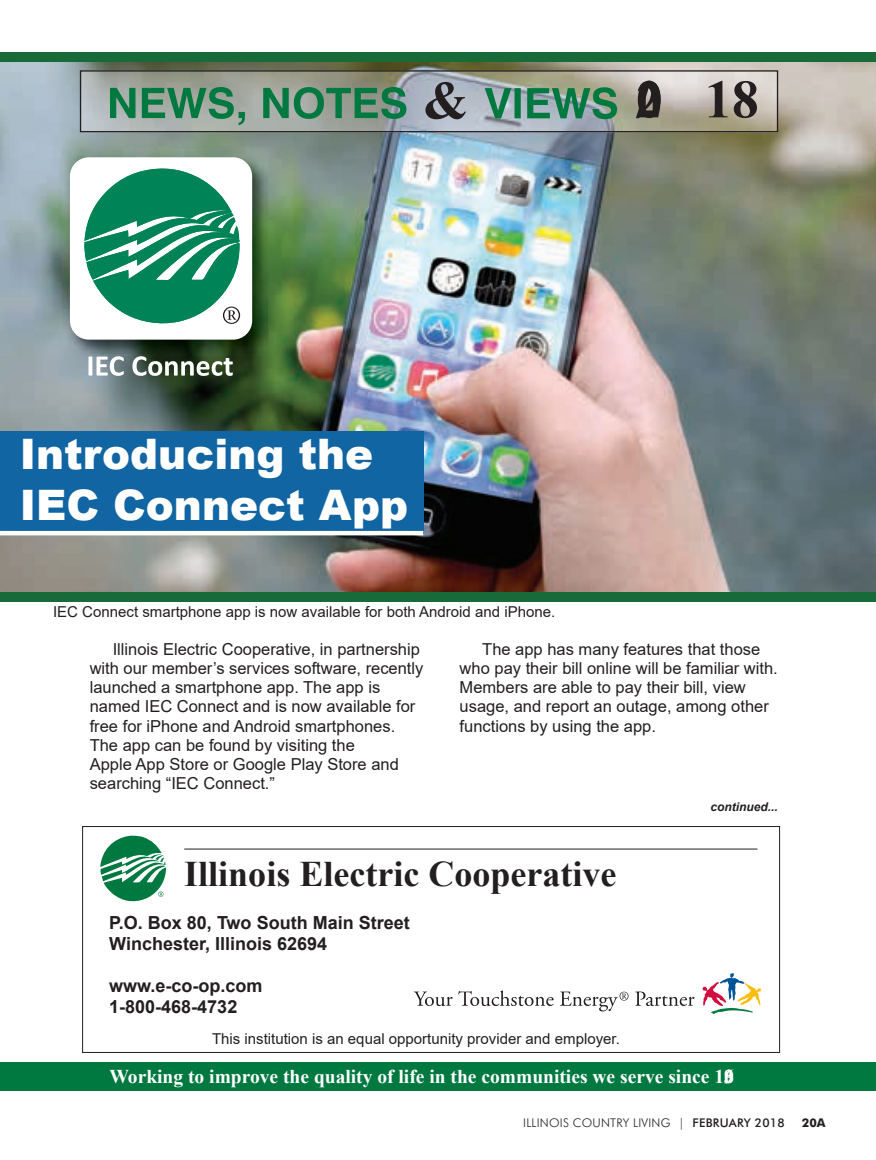
<style>
.page{position:relative;width:876px;height:1160px;background:#fff}
.page>*{position:absolute;margin:0;border:0;box-sizing:border-box;transform-origin:0 0}
.t1{font:700 54px "Times New Roman";color:#231f20}
.t2{font:900 42px/50.4px "Arial";color:#fff}
.t3{font:700 36px "Times New Roman";color:#231f20}
.t4{font:700 19.5px "Times New Roman";color:#fff}
.t5{font:700 18px/21px "Arial";color:#231f20}
.t6{font:16.5px/19px "Arial";color:#231f20}
.t7{font:15px "Arial";color:#231f20}
.t8{font:12px "Myriad Pro";letter-spacing:.04em;color:#231f20}
.t9{font:300 12px "Futura BT";letter-spacing:.02em;color:#231f20}
.t10{font:500 12px "Futura BT";letter-spacing:.02em;color:#231f20}
.t11{font:italic 700 12px "Arial";color:#231f20}
.t12{font:700 12px "Futura BT";color:#231f20}
.s1{font-weight:300}
</style>
<div class="page">
<img style="left:0;top:62px;width:876px;height:529px">
<div style="left:0;top:52px;width:876px;height:10px;background:#186a39"></div>
<div style="left:0;top:431px;width:423px;height:100px;background:#1065a2"></div>
<img style="left:82px;top:72px;width:694px;height:58px">
<div style="left:80px;top:70px;width:698px;height:62px;border:1px solid #231f20"></div>
<svg style="left:485px;top:87px;width:132px;height:32px;background:#59967d"></svg>
<svg style="left:110px;top:87px;width:296px;height:38px;background:#65967d"></svg>
<div style="left:82px;top:826px;width:698px;height:226px;border:1px solid #231f20"></div>
<hr style="left:184px;top:848px;width:573px;height:1px;background:#231f20">
<svg style="left:100px;top:835px;width:66px;height:67px"></svg>
<svg style="left:702px;top:973px;width:59px;height:40px"></svg>
<svg style="left:414px;top:991px;width:38px;height:15px"></svg>
<svg style="left:458px;top:990px;width:95px;height:16px"></svg>
<svg style="left:560px;top:991px;width:68px;height:20px"></svg>
<svg style="left:635px;top:991px;width:59px;height:14px"></svg>
<div style="left:0;top:1062px;width:876px;height:28px;background:#007941"></div>
<div style="left:0;top:591px;width:876px;height:10px;background:#186a39"></div>
<img style="left:62px;top:149px;width:205px;height:204px">
<div style="left:70px;top:157px;width:182px;height:182px;background:#fff;border-radius:19px"></div>
<svg style="left:84px;top:168px;width:156px;height:156px"></svg>
<svg style="left:88px;top:356px;width:145px;height:20px"></svg>
<hr style="left:0;top:531px;width:423px;height:4px;background:#fff">
<h1 class="t1" style="left:423px;top:61px;width:44px">&amp;</h1>
<h1 class="t1" style="left:636px;top:60px;width:123px">02/ 18</h1>
<h2 class="t2" style="left:20px;top:427px;width:390px">Introducing the<br>IEC Connect App</h2>
<p class="t7" style="left:53px;top:601px;width:503px">IEC Connect smartphone app is now available for both Android and iPhone.</p>
<p class="t6" style="left:90px;top:639px;width:335px;text-indent:23px">Illinois Electric Cooperative, in partnership with our member’s services software, recently launched a smartphone app. The app is named IEC Connect and is now available for free for iPhone and Android smartphones.<br>The app can be found by visiting the<br>Apple App Store or Google Play Store and searching “IEC Connect.”</p>
<p class="t6" style="left:459px;top:639px;width:320px;text-indent:23px">The app has many features that those who pay their bill online will be familiar with.<br>Members are able to pay their bill, view usage, and report an outage, among other functions by using the app.</p>
<p class="t11" style="left:710px;top:798px;width:69px">continued...</p>
<h3 class="t3" style="left:184px;top:847px;width:433px">Illinois Electric Cooperative</h3>
<p class="t5" style="left:109px;top:912px;width:302px">P.O. Box 80, Two South Main Street<br>Winchester, Illinois 62694</p>
<p class="t5" style="left:109px;top:975px;width:155px">www.e-co-op.com<br>1-800-468-4732</p>
<p class="t7" style="left:212px;top:1028px;width:409px">This institution is an equal opportunity provider and employer.</p>
<p class="t4" style="left:110px;top:1062px;width:625px">Working to improve the quality of life in the communities we serve since 1936.</p>
<p class="t8" style="left:703px;top:1115px;width:92px">| FEBRUARY 2018</p>
<p class="t8" style="left:805px;top:1115px;width:14px">18</p>
<p class="t10" style="left:678px;top:1115px;width:108px"><span class="s1">|</span> FEBRUARY 2018</p>
<p class="t9" style="left:523px;top:1115px;width:149px">ILLINOIS COUNTRY LIVING</p>
<p class="t12" style="left:802px;top:1115px;width:25px">20A</p>
<p class="t8" style="left:557px;top:1115px;width:142px">ILLINOIS COUNTRY LIVING</p>
</div>
